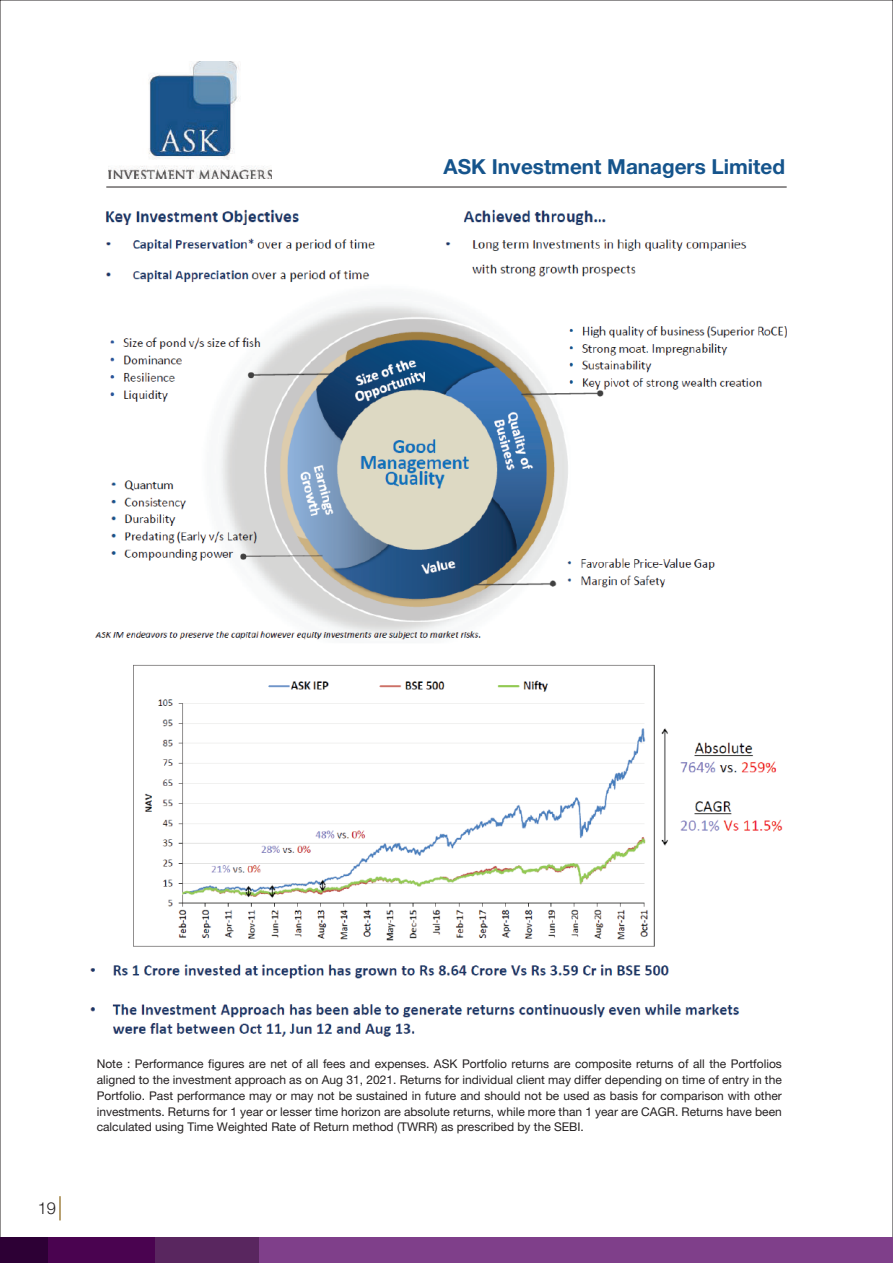
<style>
.page{position:relative;width:893px;height:1263px;background:#fff}
.page>*{position:absolute;margin:0;border:0;box-sizing:border-box;transform-origin:0 0}
.t1{font:20.7px "Helvetica Neue LT 75 Bd";color:#15548c}
.t2{font:16.5px "Helvetica Neue LT 45 Lt";color:#231f20}
.t3{font:12px/15.8px "Helvetica Neue LT 55 Rm";color:#231f20;text-align:justify}
</style>
<div class="page">
<hr style="left:106px;top:187px;width:681px;height:1px;background:#231f20">
<img style="left:109px;top:61px;width:163px;height:118px">
<img style="left:95px;top:209px;width:692px;height:431px">
<hr style="left:59px;top:1196px;width:2px;height:24px;background:#a18343">
<div style="left:154px;top:1237px;width:108px;height:26px;background:#59265f"></div>
<div style="left:47px;top:1237px;width:108px;height:26px;background:#4a0350"></div>
<div style="left:0;top:1237px;width:48px;height:26px;background:#2d0035"></div>
<div style="left:260px;top:1237px;width:633px;height:26px;background:#7f3f8a"></div>
<img style="left:90px;top:664px;width:693px;height:373px">
<h1 class="t1" style="left:443px;top:154px;width:343px">ASK Investment Managers Limited</h1>
<h2 class="t2" style="left:38px;top:1198px;width:20px">19</h2>
<p class="t3" style="left:97px;top:1056px;width:687px">Note : Performance figures are net of all fees and expenses. ASK Portfolio returns are composite returns of all the Portfolios aligned to the investment approach as on Aug 31, 2021. Returns for individual client may differ depending on time of entry in the Portfolio. Past performance may or may not be sustained in future and should not be used as basis for comparison with other investments. Returns for 1 year or lesser time horizon are absolute returns, while more than 1 year are CAGR. Returns have been calculated using Time Weighted Rate of Return method (TWRR) as prescribed by the SEBI.</p>
</div>
